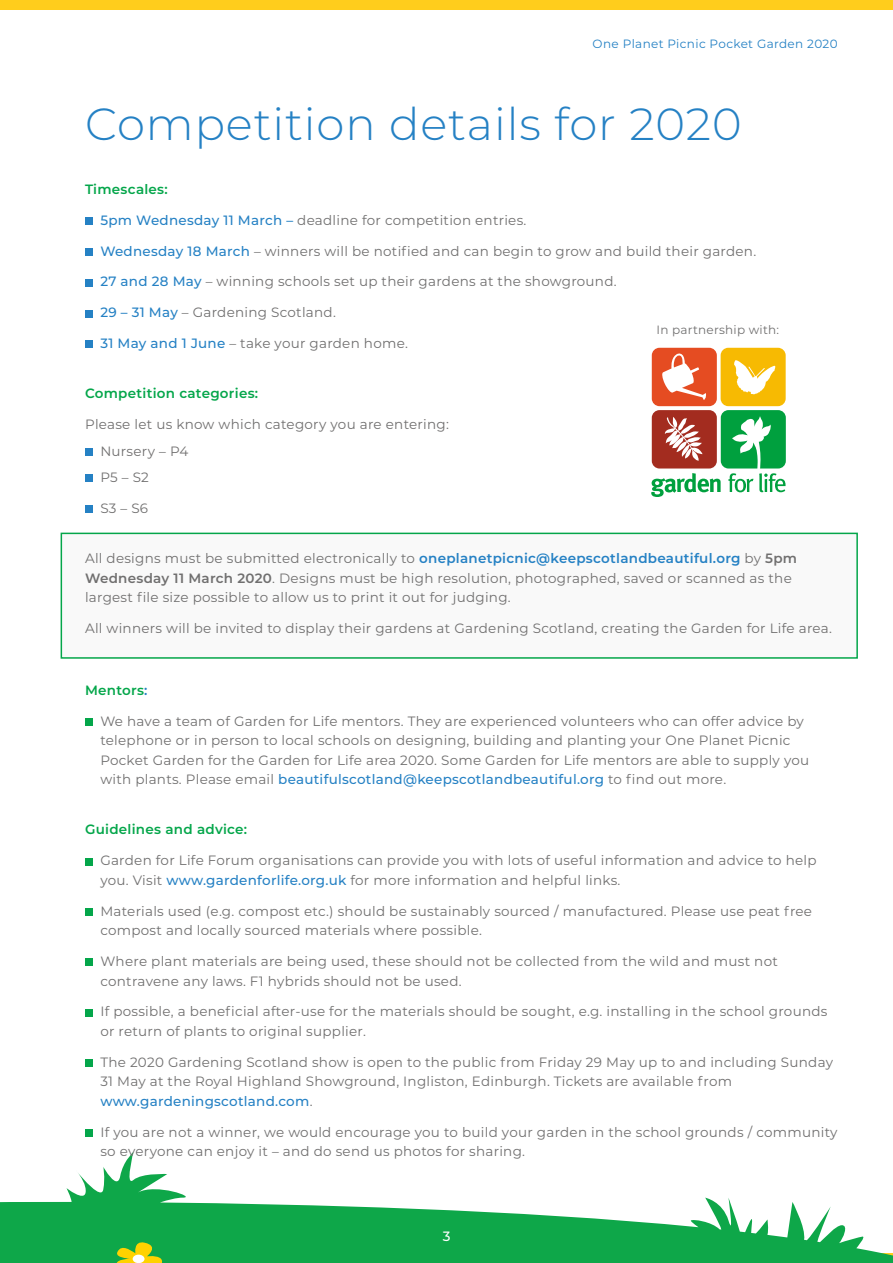
<style>
.page{position:relative;width:893px;height:1263px;background:#fff}
.page>*{position:absolute;margin:0;border:0;box-sizing:border-box;transform-origin:0 0}
.t1{font:300 45px "Montserrat";letter-spacing:.02em;color:#2581c4}
.t2{font:13.5px/19.5px "Montserrat";letter-spacing:.02em;color:#706f6f}
.t3{font:600 13.5px "Montserrat";letter-spacing:.02em;color:#04a64a}
.t4{font:500 13.5px "Montserrat";color:#fff}
.t5{font:12px "Montserrat";letter-spacing:.03em;color:#2581c4}
.t6{font:12px "Montserrat";letter-spacing:.02em;color:#706f6f}
.s1{font-weight:500;color:#2581c4}
.s2{font-weight:600;color:#2581c4}
.s3{font-weight:600}
.s4{color:#2581c4}
</style>
<div class="page">
<svg style="left:0;top:1152px;width:893px;height:111px"></svg>
<svg style="left:110px;top:1240px;width:57px;height:23px"></svg>
<div style="left:133px;top:1254px;width:12px;height:9px;background:#fff;border-radius:50%"></div>
<div style="left:0;top:0;width:893px;height:10px;background:#ffcd1c"></div>
<div style="left:61px;top:533px;width:797px;height:126px;background:#f9f9f9;border:2px solid #04a64a"></div>
<div style="left:85px;top:217px;width:7px;height:8px;background:#2581c4"></div>
<div style="left:85px;top:248px;width:7px;height:7px;background:#2581c4"></div>
<div style="left:85px;top:279px;width:7px;height:7px;background:#2581c4"></div>
<div style="left:85px;top:310px;width:7px;height:7px;background:#2581c4"></div>
<div style="left:85px;top:341px;width:7px;height:7px;background:#2581c4"></div>
<div style="left:85px;top:448px;width:7px;height:8px;background:#2581c4"></div>
<div style="left:85px;top:474px;width:7px;height:8px;background:#2581c4"></div>
<div style="left:85px;top:505px;width:7px;height:8px;background:#2581c4"></div>
<div style="left:85px;top:718px;width:7px;height:8px;background:#04a64a"></div>
<div style="left:85px;top:858px;width:7px;height:7px;background:#04a64a"></div>
<div style="left:85px;top:908px;width:7px;height:8px;background:#04a64a"></div>
<div style="left:85px;top:958px;width:7px;height:8px;background:#04a64a"></div>
<div style="left:85px;top:1009px;width:7px;height:7px;background:#04a64a"></div>
<div style="left:85px;top:1059px;width:7px;height:8px;background:#04a64a"></div>
<div style="left:85px;top:1129px;width:7px;height:7px;background:#04a64a"></div>
<div style="left:721px;top:348px;width:65px;height:58px;background:#f7ba02;border-radius:8px"></div>
<div style="left:721px;top:410px;width:65px;height:58px;background:#00a03e;border-radius:8px"></div>
<div style="left:652px;top:348px;width:65px;height:58px;background:#e54c22;border-radius:8px"></div>
<div style="left:652px;top:410px;width:65px;height:58px;background:#a32c1f;border-radius:8px"></div>
<svg style="left:664px;top:417px;width:39px;height:44px"></svg>
<svg style="left:662px;top:353px;width:44px;height:47px"></svg>
<svg style="left:734px;top:360px;width:42px;height:34px"></svg>
<svg style="left:651px;top:473px;width:70px;height:24px"></svg>
<svg style="left:728px;top:416px;width:57px;height:76px"></svg>
<p class="t5" style="left:593px;top:35px;width:247px">One Planet Picnic Pocket Garden 2020</p>
<h1 class="t1" style="left:85px;top:94px;width:658px">Competition details for 2020</h1>
<p class="t3" style="left:85px;top:179px;width:84px">Timescales:</p>
<p class="t2" style="left:100px;top:210px;width:428px"><span class="s1">5pm Wednesday 11 March –</span> deadline for competition entries.</p>
<p class="t2" style="left:100px;top:240px;width:657px"><span class="s1">Wednesday 18 March</span> – winners will be notified and can begin to grow and build their garden.</p>
<p class="t2" style="left:100px;top:271px;width:518px"><span class="s1">27 and 28 May</span> – winning schools set up their gardens at the showground.</p>
<p class="t2" style="left:100px;top:302px;width:237px"><span class="s1">29 – 31 May</span> – Gardening Scotland.</p>
<p class="t2" style="left:100px;top:333px;width:309px"><span class="s1">31 May and 1 June</span> – take your garden home.</p>
<p class="t3" style="left:85px;top:384px;width:175px">Competition categories:</p>
<p class="t2" style="left:100px;top:411px;width:350px;line-height:26.4px;text-indent:-15px">Please let us know which category you are entering:<br>Nursery – P4<br>P5 – S2</p>
<p class="t2" style="left:100px;top:498px;width:49px">S3 – S6</p>
<p class="t2" style="left:85px;top:548px;width:713px">All designs must be submitted electronically to <span class="s2">oneplanetpicnic@keepscotlandbeautiful.org</span> by <span class="s3">5pm<br>Wednesday 11 March 2020</span>. Designs must be high resolution, photographed, saved or scanned as the largest file size possible to allow us to print it out for judging.</p>
<p class="t2" style="left:85px;top:618px;width:748px">All winners will be invited to display their gardens at Gardening Scotland, creating the Garden for Life area.</p>
<p class="t6" style="left:657px;top:321px;width:124px">In partnership with:</p>
<p class="t3" style="left:85px;top:680px;width:64px">Mentors<span class="s4">:</span></p>
<p class="t2" style="left:100px;top:711px;width:710px">We have a team of Garden for Life mentors. They are experienced volunteers who can offer advice by telephone or in person to local schools on designing, building and planting your One Planet Picnic Pocket Garden for the Garden for Life area 2020. Some Garden for Life mentors are able to supply you with plants. Please email <span class="s1">beautifulscotland@keepscotlandbeautiful.org</span> to find out more.</p>
<p class="t3" style="left:85px;top:820px;width:164px">Guidelines and advice:</p>
<p class="t2" style="left:100px;top:850px;width:718px">Garden for Life Forum organisations can provide you with lots of useful information and advice to help you. Visit <span class="s1">www.gardenforlife.org.uk</span> for more information and helpful links.</p>
<p class="t2" style="left:100px;top:901px;width:713px">Materials used (e.g. compost etc.) should be sustainably sourced / manufactured. Please use peat free compost and locally sourced materials where possible.</p>
<p class="t2" style="left:100px;top:951px;width:679px">Where plant materials are being used, these should not be collected from the wild and must not contravene any laws. F1 hybrids should not be used.</p>
<p class="t2" style="left:100px;top:1001px;width:729px">If possible, a beneficial after-use for the materials should be sought, e.g. installing in the school grounds or return of plants to original supplier.</p>
<p class="t2" style="left:100px;top:1052px;width:734px">The 2020 Gardening Scotland show is open to the public from Friday 29 May up to and including Sunday<br>31 May at the Royal Highland Showground, Ingliston, Edinburgh. Tickets are available from <span class="s1">www.gardeningscotland.com</span>.</p>
<p class="t2" style="left:100px;top:1121px;width:739px">If you are not a winner, we would encourage you to build your garden in the school grounds / community so everyone can enjoy it – and do send us photos for sharing.</p>
<p class="t4" style="left:443px;top:1226px;width:9px">3</p>
</div>
